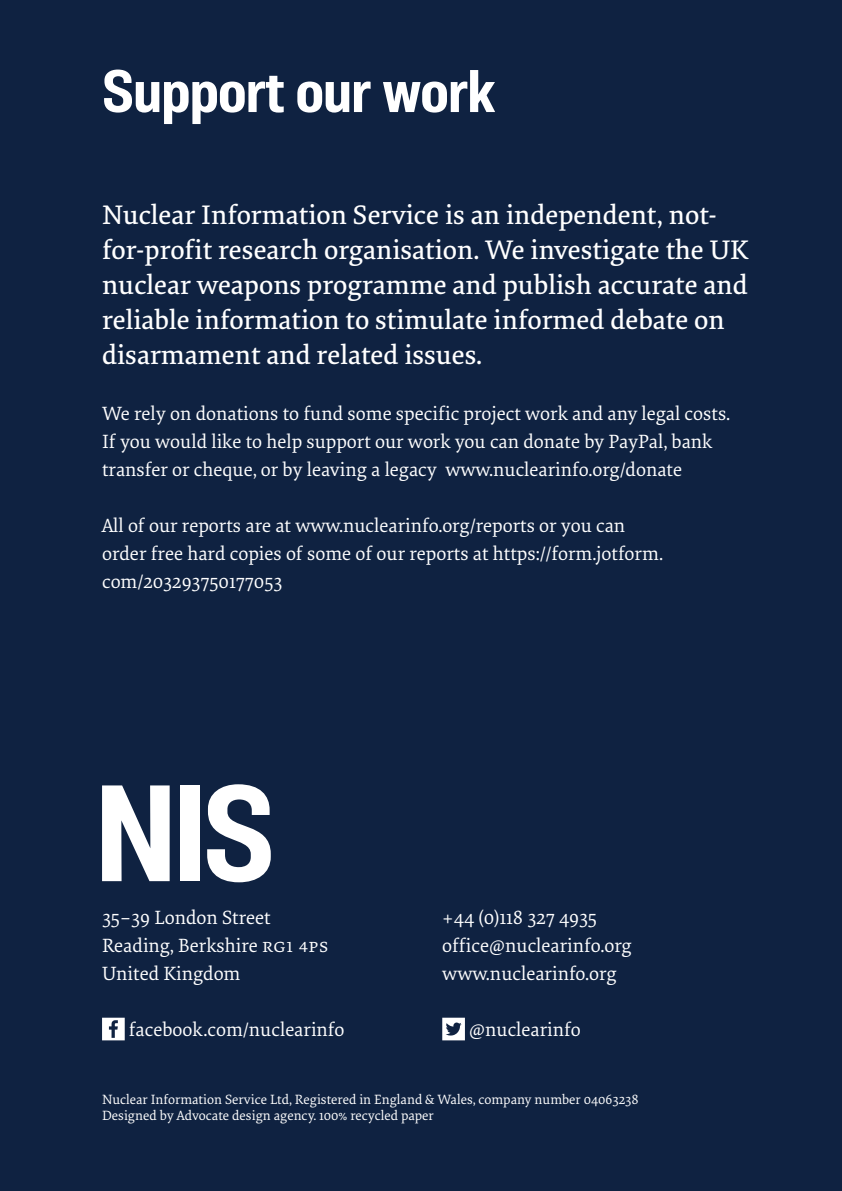
<style>
.page{position:relative;width:842px;height:1191px;background:#0f2241}
.page>*{position:absolute;margin:0;border:0;box-sizing:border-box;transform-origin:0 0}
.t1{font:700 semi-condensed 60px "Molde";letter-spacing:-.015em;color:#fff}
.t2{font:500 28px/35px "Elena";color:#fff}
.t3{font:20px/28px "Elena";color:#fff}
.t4{font:14px/16px "Elena";color:#fff}
</style>
<div class="page">
<svg style="left:102px;top:1017px;width:23px;height:23px"></svg>
<svg style="left:442px;top:1017px;width:23px;height:23px"></svg>
<svg style="left:102px;top:785px;width:68px;height:96px"></svg>
<div style="left:180px;top:785px;width:20px;height:96px;background:#fff"></div>
<svg style="left:207px;top:784px;width:64px;height:98px"></svg>
<h1 class="t1" style="left:102px;top:53px;width:395px">Support our work</h1>
<p class="t2" style="left:102px;top:196px;width:648px">Nuclear Information Service is an independent, not&shy;for-profit research organisation. We investigate the UK nuclear weapons programme and publish accurate and reliable information to stimulate informed debate on disarmament and related issues.</p>
<p class="t3" style="left:102px;top:399px;width:630px">We rely on donations to fund some specific project work and any legal costs.<br>If you would like to help support our work you can donate by PayPal, bank transfer or cheque, or by leaving a legacy www.nuclearinfo.org/donate</p>
<p class="t3" style="left:102px;top:511px;width:563px">All of our reports are at www.nuclearinfo.org/reports or you can order free hard copies of some of our reports at https://form.jotform. com/203293750177053</p>
<p class="t3" style="left:102px;top:903px;width:228px">35–39 London Street<br>Reading, Berkshire RG1 4PS<br>United Kingdom</p>
<p class="t3" style="left:129px;top:1015px;width:217px">facebook.com/nuclearinfo</p>
<p class="t3" style="left:442px;top:903px;width:191px">+44 (0)118 327 4935 office@nuclearinfo.org www.nuclearinfo.org</p>
<p class="t3" style="left:469px;top:1015px;width:113px">@nuclearinfo</p>
<p class="t4" style="left:102px;top:1091px;width:538px">Nuclear Information Service Ltd, Registered in England &amp; Wales, company number 04063238<br>Designed by Advocate design agency. 100% recycled paper</p>
</div>
